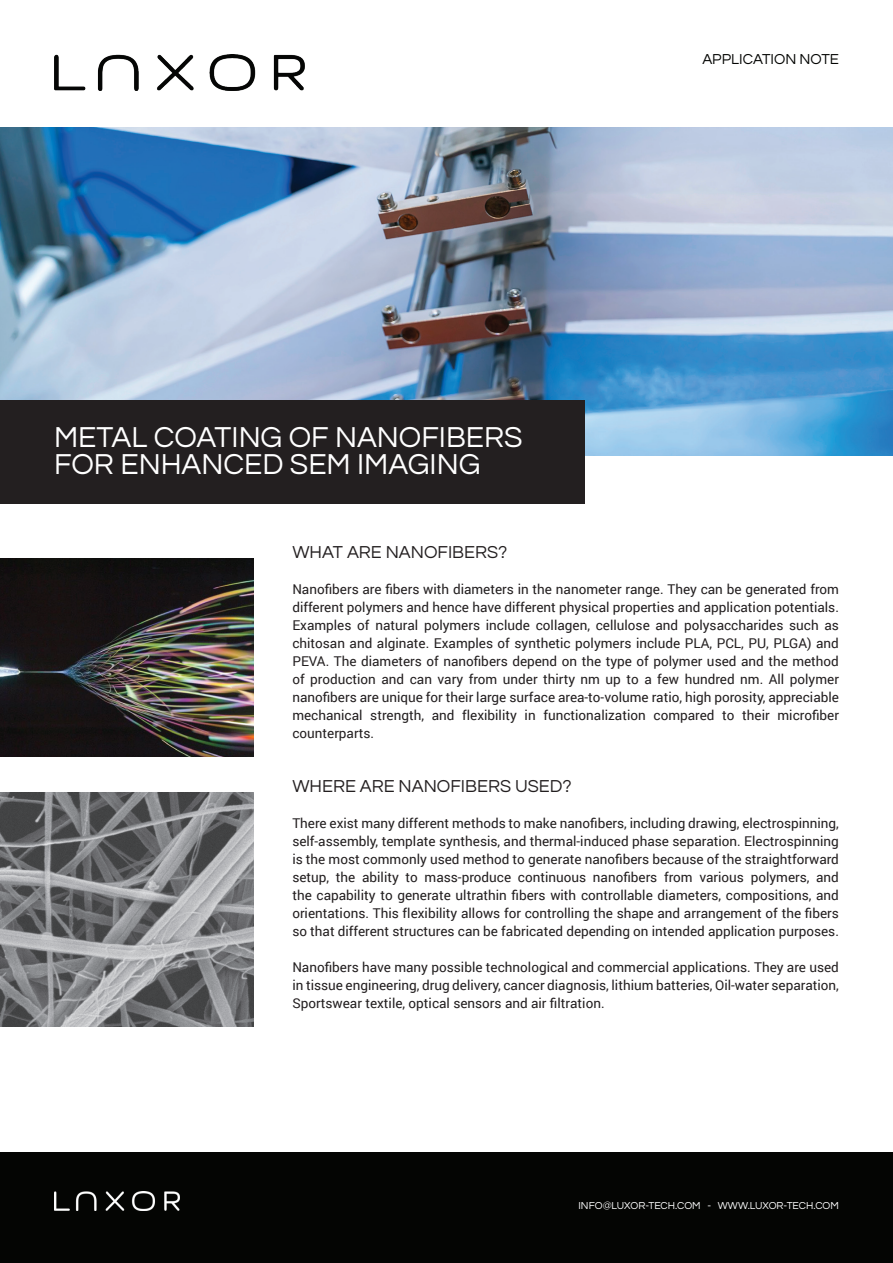
<style>
.page{position:relative;width:893px;height:1263px;background:#fff}
.page>*{position:absolute;margin:0;border:0;box-sizing:border-box;transform-origin:0 0}
.t1{font:30px/27px "Questrial";color:#fff}
.t2{font:18px "Questrial";color:#231f20}
.t3{font:15px "Questrial";color:#040503}
.t4{font:13.5px/18px "Roboto";color:#231f20;text-align:justify}
.t5{font:10.5px "Questrial";color:#fff}
</style>
<div class="page">
<div style="left:0;top:1152px;width:893px;height:111px;background:#040503"></div>
<img style="left:0;top:128px;width:893px;height:327px">
<img style="left:54px;top:54px;width:250px;height:37px">
<div style="left:0;top:401px;width:585px;height:103px;background:#231f20"></div>
<img style="left:0;top:558px;width:254px;height:198px">
<img style="left:0;top:792px;width:254px;height:234px">
<img style="left:54px;top:1192px;width:125px;height:18px">
<h1 class="t1" style="left:54px;top:424px;width:470px">METAL COATING OF NANOFIBERS<br>FOR ENHANCED SEM IMAGING</h1>
<p class="t3" style="left:702px;top:52px;width:138px">APPLICATION NOTE</p>
<h2 class="t2" style="left:292px;top:543px;width:217px">WHAT ARE NANOFIBERS?</h2>
<p class="t4" style="left:292px;top:580px;width:548px">Nanofibers are fibers with diameters in the nanometer range. They can be generated from different polymers and hence have different physical properties and application potentials.<br>Examples of natural polymers include collagen, cellulose and polysaccharides such as chitosan and alginate. Examples of synthetic polymers include PLA, PCL, PU, PLGA) and PEVA. The diameters of nanofibers depend on the type of polymer used and the method of production and can vary from under thirty nm up to a few hundred nm. All polymer nanofibers are unique for their large surface area-to-volume ratio, high porosity, appreciable mechanical strength, and flexibility in functionalization compared to their microfiber counterparts.</p>
<h2 class="t2" style="left:292px;top:777px;width:281px">WHERE ARE NANOFIBERS USED?</h2>
<p class="t4" style="left:292px;top:814px;width:548px">There exist many different methods to make nanofibers, including drawing, electrospinning, self-assembly, template synthesis, and thermal-induced phase separation. Electrospinning is the most commonly used method to generate nanofibers because of the straightforward setup, the ability to mass-produce continuous nanofibers from various polymers, and the capability to generate ultrathin fibers with controllable diameters, compositions, and orientations. This flexibility allows for controlling the shape and arrangement of the fibers so that different structures can be fabricated depending on intended application purposes.</p>
<p class="t4" style="left:292px;top:958px;width:548px">Nanofibers have many possible technological and commercial applications. They are used in tissue engineering, drug delivery, cancer diagnosis, lithium batteries, Oil-water separation, Sportswear textile, optical sensors and air filtration.</p>
<p class="t5" style="left:578px;top:1200px;width:262px">INFO@LUXOR-TECH.COM - WWW.LUXOR-TECH.COM</p>
</div>
